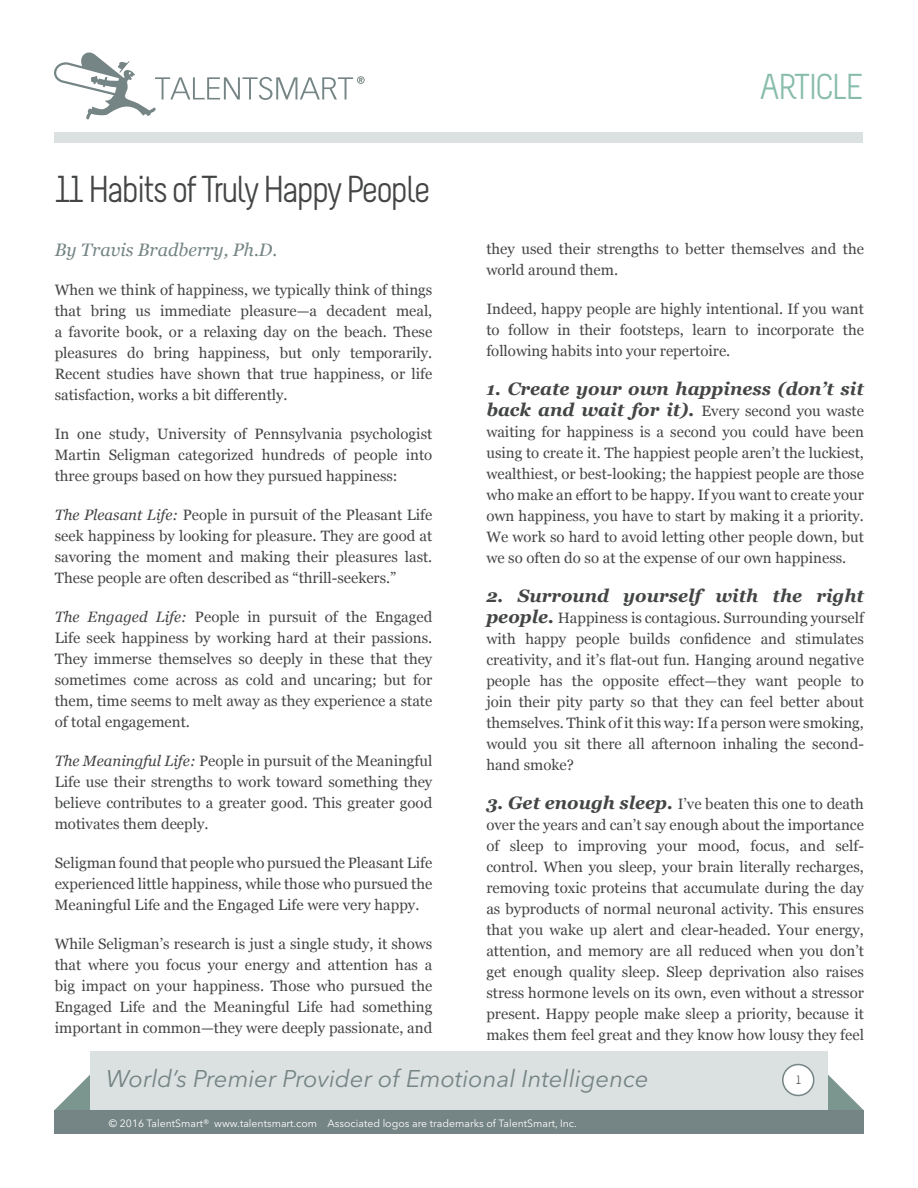
<style>
.page{position:relative;width:918px;height:1188px;background:#fff}
.page>*{position:absolute;margin:0;border:0;box-sizing:border-box;transform-origin:0 0}
.MAIN_HEADING{font:37.5px "Melbourne";letter-spacing:-.05em;color:#444545}
.t1{font:36px "Melbourne";letter-spacing:-.05em;color:#88bcac}
.t2{font:italic 24px "Avenir Next LT Pro";color:#758484}
.SUBHEADING{font:italic 700 18px "Georgia";color:#444545}
.Small_Callout_Header{font:italic 18px "Georgia";color:#758484}
.SUBHEADING-2{font:15px/21px "Georgia";color:#444545;text-align:justify}
.Page_Number{font:12px "Melbourne";color:#444545}
.SUBHEADING-3{font:10.5px "Avenir Next LT Pro";color:#fff}
.s1{font-style:italic}
.s2{font-weight:700;font-style:italic;font-size:18px}
</style>
<div class="page">
<div style="left:55px;top:132px;width:808px;height:11px;background:#dbe0e0"></div>
<svg style="left:54px;top:52px;width:311px;height:67px"></svg>
<div style="left:90px;top:1051px;width:738px;height:75px;background:#dbe0e0"></div>
<svg style="left:54px;top:1075px;width:36px;height:36px"></svg>
<svg style="left:828px;top:1075px;width:36px;height:36px"></svg>
<div style="left:54px;top:1111px;width:810px;height:23px;background:#758484"></div>
<div style="left:783px;top:1065px;width:31px;height:30px;background:#fff;border-radius:50%"></div>
<div style="left:782px;top:1064px;width:32px;height:32px;border:2px solid #758484;border-radius:50%"></div>
<p class="MAIN_HEADING" style="left:55px;top:170px;width:378px">11 Habits of Truly Happy People</p>
<p class="Small_Callout_Header" style="left:55px;top:237px;width:224px">By Travis Bradberry, Ph.D.</p>
<p class="SUBHEADING-2" style="left:55px;top:279px;width:379px">When we think of happiness, we typically think of things that bring us immediate pleasure—a decadent meal, a favorite book, or a relaxing day on the beach. These pleasures do bring happiness, but only temporarily.<br>Recent studies have shown that true happiness, or life satisfaction, works a bit differently.</p>
<p class="SUBHEADING-2" style="left:55px;top:423px;width:379px">In one study, University of Pennsylvania psychologist Martin Seligman categorized hundreds of people into three groups based on how they pursued happiness:</p>
<p class="SUBHEADING-2" style="left:55px;top:504px;width:379px"><span class="s1">The Pleasant Life:</span> People in pursuit of the Pleasant Life seek happiness by looking for pleasure. They are good at savoring the moment and making their pleasures last.<br>These people are often described as “thrill-seekers.”</p>
<p class="SUBHEADING-2" style="left:55px;top:606px;width:379px"><span class="s1">The Engaged Life:</span> People in pursuit of the Engaged Life seek happiness by working hard at their passions.<br>They immerse themselves so deeply in these that they sometimes come across as cold and uncaring; but for them, time seems to melt away as they experience a state of total engagement.</p>
<p class="SUBHEADING-2" style="left:55px;top:750px;width:379px"><span class="s1">The Meaningful Life:</span> People in pursuit of the Meaningful Life use their strengths to work toward something they believe contributes to a greater good. This greater good motivates them deeply.</p>
<p class="SUBHEADING-2" style="left:55px;top:852px;width:379px">Seligman found that people who pursued the Pleasant Life experienced little happiness, while those who pursued the Meaningful Life and the Engaged Life were very happy.</p>
<p class="SUBHEADING-2" style="left:55px;top:933px;width:379px">While Seligman’s research is just a single study, it shows that where you focus your energy and attention has a big impact on your happiness. Those who pursued the Engaged Life and the Meaningful Life had something important in common—they were deeply passionate, and</p>
<p class="t1" style="left:759px;top:68px;width:106px">ARTICLE</p>
<p class="SUBHEADING-2" style="left:486px;top:237px;width:379px">they used their strengths to better themselves and the world around them.</p>
<p class="SUBHEADING-2" style="left:486px;top:297px;width:379px">Indeed, happy people are highly intentional. If you want to follow in their footsteps, learn to incorporate the following habits into your repertoire.</p>
<p class="SUBHEADING" style="left:486px;top:375px;width:379px">1. Create your own happiness (don’t sit</p>
<p class="SUBHEADING-2" style="left:486px;top:399px;width:379px"><span class="s2">back and wait for it).</span> Every second you waste waiting for happiness is a second you could have been using to create it. The happiest people aren’t the luckiest, wealthiest, or best-looking; the happiest people are those who make an effort to be happy. If you want to create your own happiness, you have to start by making it a priority.<br>We work so hard to avoid letting other people down, but we so often do so at the expense of our own happiness.</p>
<p class="SUBHEADING" style="left:486px;top:582px;width:379px">2. Surround yourself with the right</p>
<p class="SUBHEADING-2" style="left:486px;top:606px;width:379px"><span class="s2">people.</span> Happiness is contagious. Surrounding yourself with happy people builds confidence and stimulates creativity, and it’s flat-out fun. Hanging around negative people has the opposite effect—they want people to join their pity party so that they can feel better about themselves. Think of it this way: If a person were smoking, would you sit there all afternoon inhaling the second&shy;hand smoke?</p>
<p class="SUBHEADING-2" style="left:486px;top:792px;width:379px"><span class="s2">3. Get enough sleep.</span> I’ve beaten this one to death over the years and can’t say enough about the importance of sleep to improving your mood, focus, and self&shy;control. When you sleep, your brain literally recharges, removing toxic proteins that accumulate during the day as byproducts of normal neuronal activity. This ensures that you wake up alert and clear-headed. Your energy, attention, and memory are all reduced when you don’t get enough quality sleep. Sleep deprivation also raises stress hormone levels on its own, even without a stressor present. Happy people make sleep a priority, because it makes them feel great and they know how lousy they feel</p>
<p class="t2" style="left:106px;top:1064px;width:544px">World’s Premier Provider of Emotional Intelligence</p>
<p class="Page_Number" style="left:796px;top:1074px;width:7px">1</p>
<p class="SUBHEADING-3" style="left:109px;top:1117px;width:470px">© 2016 TalentSmart® www.talentsmart.com Associated logos are trademarks of TalentSmart, Inc.</p>
</div>
